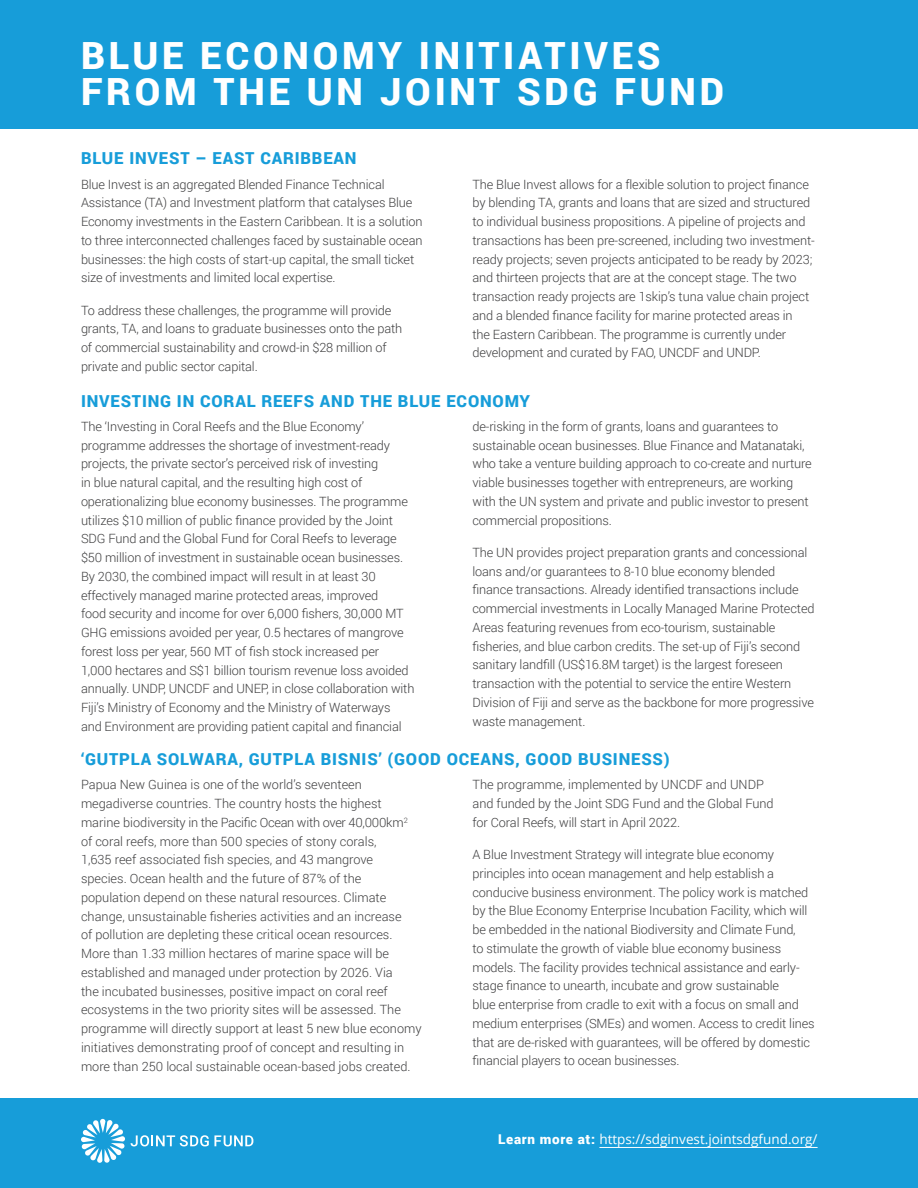
<style>
.page{position:relative;width:918px;height:1188px;background:#fff}
.page>*{position:absolute;margin:0;border:0;box-sizing:border-box;transform-origin:0 0}
.Sub_head{font:900 37.5px/36px "Roboto";letter-spacing:.1em;color:#fff}
.Body_Copy{font:900 16.5px "Roboto";letter-spacing:.05em;color:#179dd9}
.Body_Copy-2{font:13.5px "Open Sans";color:#fff}
.Body_Copy-3{font:300 12.75px/18.8px "Roboto";letter-spacing:-.01em;color:#3e3e3f}
.s1{font-family:"Roboto";font-weight:900}
</style>
<div class="page">
<div style="left:0;top:0;width:918px;height:128px;background:#179dd9"></div>
<div style="left:0;top:1098px;width:918px;height:90px;background:#179dd9"></div>
<svg style="left:81px;top:1119px;width:44px;height:44px"></svg>
<svg style="left:131px;top:1135px;width:122px;height:11px"></svg>
<hr style="left:599px;top:1147px;width:219px;height:1px;background:#fff">
<p class="Sub_head" style="left:81px;top:36px;width:645px">BLUE ECONOMY INITIATIVES<br>FROM THE UN JOINT SDG FUND</p>
<p class="Body_Copy" style="left:81px;top:147px;width:277px">BLUE INVEST – EAST CARIBBEAN</p>
<p class="Body_Copy-3" style="left:81px;top:174px;width:343px">Blue Invest is an aggregated Blended Finance Technical Assistance (TA) and Investment platform that catalyses Blue Economy investments in the Eastern Caribbean. It is a solution to three interconnected challenges faced by sustainable ocean businesses: the high costs of start-up capital, the small ticket size of investments and limited local expertise.</p>
<p class="Body_Copy-3" style="left:81px;top:300px;width:323px">To address these challenges, the programme will provide grants, TA, and loans to graduate businesses onto the path of commercial sustainability and crowd-in $28 million of private and public sector capital.</p>
<p class="Body_Copy-3" style="left:472px;top:174px;width:344px">The Blue Invest allows for a flexible solution to project finance by blending TA, grants and loans that are sized and structured to individual business propositions. A pipeline of projects and transactions has been pre-screened, including two investment&shy;ready projects; seven projects anticipated to be ready by 2023; and thirteen projects that are at the concept stage. The two transaction ready projects are 1skip’s tuna value chain project and a blended finance facility for marine protected areas in<br>the Eastern Caribbean. The programme is currently under development and curated by FAO, UNCDF and UNDP.</p>
<p class="Body_Copy" style="left:81px;top:389px;width:451px">INVESTING IN CORAL REEFS AND THE BLUE ECONOMY</p>
<p class="Body_Copy-3" style="left:81px;top:417px;width:335px">The ‘Investing in Coral Reefs and the Blue Economy’ programme addresses the shortage of investment-ready projects, the private sector’s perceived risk of investing<br>in blue natural capital, and the resulting high cost of operationalizing blue economy businesses. The programme utilizes $10 million of public finance provided by the Joint SDG Fund and the Global Fund for Coral Reefs to leverage $50 million of investment in sustainable ocean businesses.<br>By 2030, the combined impact will result in at least 30 effectively managed marine protected areas, improved<br>food security and income for over 6,000 fishers, 30,000 MT GHG emissions avoided per year, 0.5 hectares of mangrove forest loss per year, 560 MT of fish stock increased per<br>1,000 hectares and S$1 billion tourism revenue loss avoided annually. UNDP, UNCDF and UNEP, in close collaboration with Fiji’s Ministry of Economy and the Ministry of Waterways and Environment are providing patient capital and financial</p>
<p class="Body_Copy-3" style="left:472px;top:417px;width:341px">de-risking in the form of grants, loans and guarantees to sustainable ocean businesses. Blue Finance and Matanataki, who take a venture building approach to co-create and nurture viable businesses together with entrepreneurs, are working with the UN system and private and public investor to present commercial propositions.</p>
<p class="Body_Copy-3" style="left:472px;top:543px;width:344px">The UN provides project preparation grants and concessional loans and/or guarantees to 8-10 blue economy blended finance transactions. Already identified transactions include commercial investments in Locally Managed Marine Protected Areas featuring revenues from eco-tourism, sustainable fisheries, and blue carbon credits. The set-up of Fiji’s second sanitary landfill (US$16.8M target) is the largest foreseen transaction with the potential to service the entire Western Division of Fiji and serve as the backbone for more progressive waste management.</p>
<p class="Body_Copy" style="left:81px;top:747px;width:590px">‘GUTPLA SOLWARA, GUTPLA BISNIS’ (GOOD OCEANS, GOOD BUSINESS)</p>
<p class="Body_Copy-3" style="left:81px;top:775px;width:342px">Papua New Guinea is one of the world’s seventeen megadiverse countries. The country hosts the highest marine biodiversity in the Pacific Ocean with over 40,000km<sup>2 </sup>of coral reefs, more than 500 species of stony corals,<br>1,635 reef associated fish species, and 43 mangrove species. Ocean health and the future of 87% of the population depend on these natural resources. Climate change, unsustainable fisheries activities and an increase<br>of pollution are depleting these critical ocean resources.<br>More than 1.33 million hectares of marine space will be established and managed under protection by 2026. Via<br>the incubated businesses, positive impact on coral reef ecosystems in the two priority sites will be assessed. The programme will directly support at least 5 new blue economy initiatives demonstrating proof of concept and resulting in more than 250 local sustainable ocean-based jobs created.</p>
<p class="Body_Copy-3" style="left:472px;top:775px;width:303px">The programme, implemented by UNCDF and UNDP and funded by the Joint SDG Fund and the Global Fund for Coral Reefs, will start in April 2022.</p>
<p class="Body_Copy-3" style="left:472px;top:845px;width:344px">A Blue Investment Strategy will integrate blue economy principles into ocean management and help establish a conducive business environment. The policy work is matched by the Blue Economy Enterprise Incubation Facility, which will be embedded in the national Biodiversity and Climate Fund,<br>to stimulate the growth of viable blue economy business models. The facility provides technical assistance and early&shy;stage finance to unearth, incubate and grow sustainable<br>blue enterprise from cradle to exit with a focus on small and medium enterprises (SMEs) and women. Access to credit lines that are de-risked with guarantees, will be offered by domestic financial players to ocean businesses.</p>
<p class="Body_Copy-2" style="left:498px;top:1130px;width:321px"><span class="s1">Learn more at:</span> https://sdginvest.jointsdgfund.org/</p>
</div>
